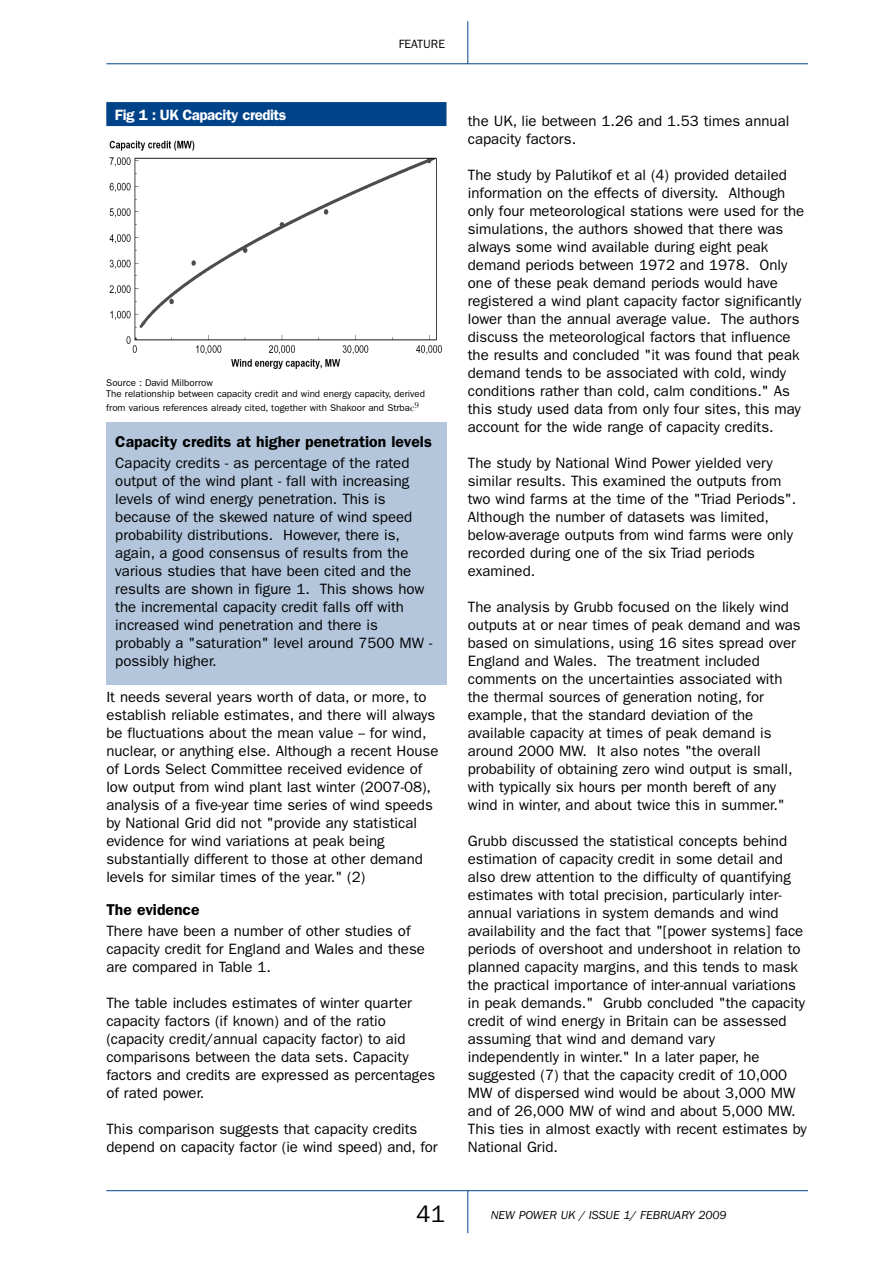
<style>
.page{position:relative;width:893px;height:1263px;background:#fff}
.page>*{position:absolute;margin:0;border:0;box-sizing:border-box;transform-origin:0 0}
.t1{font:24px "Franklin Gothic";color:#000}
.t2{font:600 15.75px "Franklin Gothic";color:#000}
.t3{font:15px/18px "Franklin Gothic";color:#000}
.t4{font:600 15px "Franklin Gothic";letter-spacing:-.03em;color:#fff}
.t5{font:italic 12px "Franklin Gothic";color:#000}
.t6{font:12px "Franklin Gothic";color:#000}
.t7{font:9.75px/11.7px "Franklin Gothic";color:#000}
.s1{font-family:"Baskerville";font-size:10.5px}
</style>
<div class="page">
<hr style="left:467px;top:1191px;width:1px;height:42px;background:#004389">
<hr style="left:106px;top:1190px;width:702px;height:1px;background:#004389">
<hr style="left:467px;top:21px;width:1px;height:43px;background:#004389">
<hr style="left:106px;top:63px;width:702px;height:1px;background:#004389">
<div style="left:106px;top:102px;width:340px;height:24px;background:#004389"></div>
<div style="left:106px;top:423px;width:340px;height:262px;background:#b3c6dc"></div>
<img style="left:109px;top:140px;width:333px;height:229px">
<p class="t6" style="left:399px;top:40px;width:48px">FEATURE</p>
<p class="t4" style="left:115px;top:109px;width:173px">Fig 1 : UK Capacity credits</p>
<p class="t7" style="left:106px;top:377px;width:320px">Source : David Milborrow<br>The relationship between capacity credit and wind energy capacity, derived</p>
<p class="t7" style="left:106px;top:403px;width:314px">from various references already cited, together with Shakoor and Strba<span class="s1">c</span><sup>9</sup></p>
<p class="t2" style="left:115px;top:436px;width:318px">Capacity credits at higher penetration levels</p>
<p class="t3" style="left:115px;top:455px;width:319px">Capacity credits - as percentage of the rated output of the wind plant - fall with increasing levels of wind energy penetration. This is because of the skewed nature of wind speed probability distributions. However, there is, again, a good consensus of results from the various studies that have been cited and the results are shown in figure 1. This shows how the incremental capacity credit falls off with increased wind penetration and there is probably a "saturation" level around 7500 MW - possibly higher.</p>
<p class="t3" style="left:106px;top:689px;width:334px">It needs several years worth of data, or more, to establish reliable estimates, and there will always be fluctuations about the mean value -- for wind, nuclear, or anything else. Although a recent House of Lords Select Committee received evidence of low output from wind plant last winter (2007-08), analysis of a five-year time series of wind speeds by National Grid did not "provide any statistical evidence for wind variations at peak being substantially different to those at other demand levels for similar times of the year." (2)</p>
<p class="t2" style="left:106px;top:904px;width:95px">The evidence</p>
<p class="t3" style="left:106px;top:923px;width:320px">There have been a number of other studies of capacity credit for England and Wales and these are compared in Table 1.</p>
<p class="t3" style="left:106px;top:995px;width:330px">The table includes estimates of winter quarter capacity factors (if known) and of the ratio (capacity credit/annual capacity factor) to aid comparisons between the data sets. Capacity factors and credits are expressed as percentages of rated power.</p>
<p class="t3" style="left:106px;top:1121px;width:333px">This comparison suggests that capacity credits depend on capacity factor (ie wind speed) and, for</p>
<h1 class="t1" style="left:416px;top:1206px;width:30px">41</h1>
<p class="t3" style="left:468px;top:113px;width:323px">the UK, lie between 1.26 and 1.53 times annual capacity factors.</p>
<p class="t3" style="left:468px;top:167px;width:338px">The study by Palutikof et al (4) provided detailed information on the effects of diversity. Although only four meteorological stations were used for the simulations, the authors showed that there was always some wind available during eight peak demand periods between 1972 and 1978. Only one of these peak demand periods would have registered a wind plant capacity factor significantly lower than the annual average value. The authors discuss the meteorological factors that influence the results and concluded "it was found that peak demand tends to be associated with cold, windy conditions rather than cold, calm conditions." As this study used data from only four sites, this may account for the wide range of capacity credits.</p>
<p class="t3" style="left:468px;top:455px;width:330px">The study by National Wind Power yielded very similar results. This examined the outputs from two wind farms at the time of the "Triad Periods".<br>Although the number of datasets was limited, below-average outputs from wind farms were only recorded during one of the six Triad periods examined.</p>
<p class="t3" style="left:468px;top:599px;width:334px">The analysis by Grubb focused on the likely wind outputs at or near times of peak demand and was based on simulations, using 16 sites spread over England and Wales. The treatment included comments on the uncertainties associated with the thermal sources of generation noting, for example, that the standard deviation of the available capacity at times of peak demand is around 2000 MW. It also notes "the overall probability of obtaining zero wind output is small, with typically six hours per month bereft of any wind in winter, and about twice this in summer."</p>
<p class="t3" style="left:468px;top:833px;width:341px">Grubb discussed the statistical concepts behind estimation of capacity credit in some detail and also drew attention to the difficulty of quantifying estimates with total precision, particularly inter&shy;annual variations in system demands and wind availability and the fact that "[power systems] face periods of overshoot and undershoot in relation to planned capacity margins, and this tends to mask the practical importance of inter-annual variations in peak demands." Grubb concluded "the capacity credit of wind energy in Britain can be assessed assuming that wind and demand vary independently in winter." In a later paper, he suggested (7) that the capacity credit of 10,000<br>MW of dispersed wind would be about 3,000 MW and of 26,000 MW of wind and about 5,000 MW.<br>This ties in almost exactly with recent estimates by National Grid.</p>
<p class="t5" style="left:491px;top:1211px;width:237px">NEW POWER UK / ISSUE 1/ FEBRUARY 2009</p>
</div>
